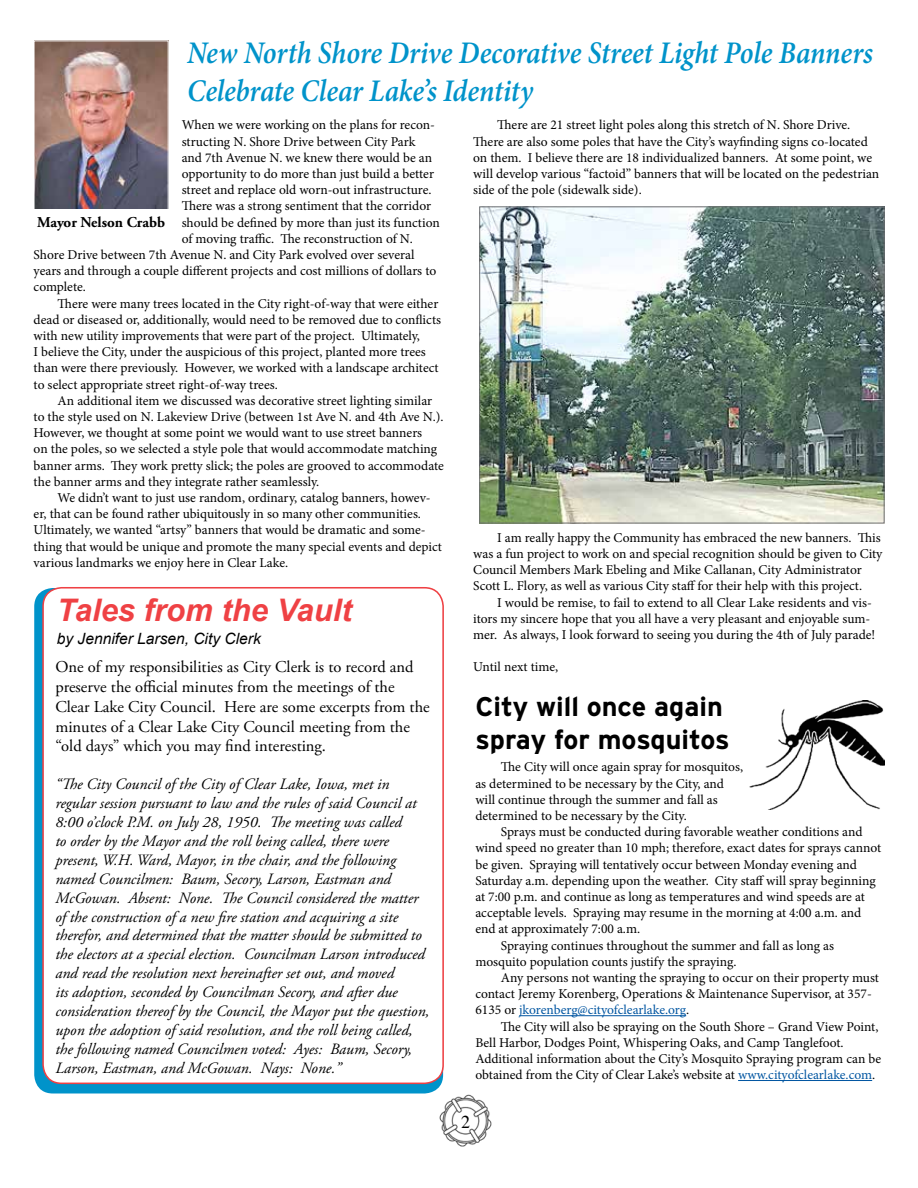
<style>
.page{position:relative;width:918px;height:1188px;background:#fff}
.page>*{position:absolute;margin:0;border:0;box-sizing:border-box;transform-origin:0 0}
.t1{font:italic 600 31.5px/37.8px "Minion Pro";letter-spacing:-.005em;color:#0093ca;scale:.9 1}
.t2{font:italic 700 31.05px "Arial";color:#ef4144}
.t3{font:700 27px/32.4px "Interstate";color:#000}
.t4{font:18px "Times";color:#000}
.t5{font:16.5px/19.8px "Adobe Garamond Pro";color:#000}
.t6{font:italic 15.75px/18.9px "Adobe Garamond Pro";color:#000}
.t7{font:italic 15.6px "Arial";color:#000}
.t8{font:700 15px "Adobe Garamond Pro";color:#000}
.t9{font:13.5px/16.2px "Minion Pro";color:#000}
.t10{font:13.5px "Minion Pro";letter-spacing:-.005em;color:#0055a1}
.s1{color:#000}
.s2{color:#0055a1}
</style>
<div class="page">
<img style="left:439px;top:1094px;width:53px;height:53px">
<div style="left:34px;top:588px;width:409px;height:506px;background:#0093ca;border-radius:19px"></div>
<div style="left:43px;top:588px;width:400px;height:495px;background:#fff;border-radius:19px"></div>
<div style="left:42px;top:587px;width:402px;height:497px;border:2px solid #ef4144;border-radius:19px"></div>
<img style="left:36px;top:42px;width:131px;height:167px">
<div style="left:34px;top:40px;width:135px;height:180px;border:1px solid #fff"></div>
<img style="left:482px;top:209px;width:400px;height:312px">
<div style="left:480px;top:207px;width:404px;height:316px;border:1px solid #6b6c6f"></div>
<hr style="left:519px;top:1015px;width:167px;height:1px;background:#0055a1">
<hr style="left:738px;top:1080px;width:134px;height:1px;background:#0055a1">
<img style="left:750px;top:700px;width:134px;height:109px">
<h1 class="t1" style="left:187px;top:34px;width:764px">New North Shore Drive Decorative Street Light Pole Banners<br>Celebrate Clear Lake’s Identity</h1>
<p class="t9" style="left:473px;top:117px;width:408px;text-indent:24px">There are 21 street light poles along this stretch of N. Shore Drive.<br>There are also some poles that have the City’s wayfinding signs co-located on them. I believe there are 18 individualized banners. At some point, we will develop various “factoid” banners that will be located on the pedestrian side of the pole (sidewalk side).</p>
<p class="t9" style="left:182px;top:117px;width:255px">When we were working on the plans for recon-</p>
<p class="t9" style="left:182px;top:133px;width:235px">structing N. Shore Drive between City Park</p>
<p class="t9" style="left:182px;top:149px;width:252px">and 7th Avenue N. we knew there would be an</p>
<p class="t9" style="left:182px;top:166px;width:254px">opportunity to do more than just build a better</p>
<p class="t9" style="left:182px;top:182px;width:251px">street and replace old worn-out infrastructure.</p>
<p class="t9" style="left:182px;top:198px;width:251px">There was a strong sentiment that the corridor</p>
<p class="t9" style="left:182px;top:214px;width:260px">should be defined by more than just its function</p>
<p class="t9" style="left:182px;top:230px;width:233px">of moving traffic. The reconstruction of N.</p>
<p class="t9" style="left:34px;top:247px;width:382px">Shore Drive between 7th Avenue N. and City Park evolved over several</p>
<p class="t9" style="left:34px;top:263px;width:404px">years and through a couple different projects and cost millions of dollars to</p>
<p class="t9" style="left:34px;top:279px;width:54px">complete.</p>
<p class="t9" style="left:58px;top:295px;width:382px">There were many trees located in the City right-of-way that were either</p>
<p class="t9" style="left:34px;top:311px;width:409px">dead or diseased or, additionally, would need to be removed due to conflicts</p>
<p class="t9" style="left:34px;top:328px;width:388px">with new utility improvements that were part of the project. Ultimately,</p>
<p class="t9" style="left:34px;top:344px;width:394px">I believe the City, under the auspicious of this project, planted more trees</p>
<p class="t9" style="left:34px;top:360px;width:407px">than were there previously. However, we worked with a landscape architect</p>
<p class="t9" style="left:34px;top:376px;width:246px">to select appropriate street right-of-way trees.</p>
<p class="t9" style="left:58px;top:392px;width:376px">An additional item we discussed was decorative street lighting similar</p>
<p class="t9" style="left:34px;top:409px;width:411px">to the style used on N. Lakeview Drive (between 1st Ave N. and 4th Ave N.).</p>
<p class="t9" style="left:34px;top:425px;width:390px">However, we thought at some point we would want to use street banners</p>
<p class="t9" style="left:34px;top:441px;width:405px">on the poles, so we selected a style pole that would accommodate matching</p>
<p class="t9" style="left:34px;top:457px;width:412px">banner arms. They work pretty slick; the poles are grooved to accommodate</p>
<p class="t9" style="left:34px;top:473px;width:287px">the banner arms and they integrate rather seamlessly.</p>
<p class="t9" style="left:58px;top:490px;width:375px">We didn’t want to just use random, ordinary, catalog banners, howev-</p>
<p class="t9" style="left:34px;top:506px;width:389px">er, that can be found rather ubiquitously in so many other communities.</p>
<p class="t9" style="left:34px;top:522px;width:394px">Ultimately, we wanted “artsy” banners that would be dramatic and some-</p>
<p class="t9" style="left:34px;top:538px;width:410px">thing that would be unique and promote the many special events and depict</p>
<p class="t9" style="left:34px;top:554px;width:256px">various landmarks we enjoy here in Clear Lake.</p>
<p class="t8" style="left:37px;top:214px;width:130px">Mayor Nelson Crabb</p>
<p class="t9" style="left:473px;top:529px;width:411px;text-indent:24px">I am really happy the Community has embraced the new banners. This was a fun project to work on and special recognition should be given to City Council Members Mark Ebeling and Mike Callanan, City Administrator Scott L. Flory, as well as various City staff for their help with this project.</p>
<p class="t9" style="left:473px;top:594px;width:404px;text-indent:24px">I would be remise, to fail to extend to all Clear Lake residents and vis&shy;itors my sincere hope that you all have a very pleasant and enjoyable sum&shy;mer. As always, I look forward to seeing you during the 4th of July parade!</p>
<p class="t9" style="left:473px;top:659px;width:86px">Until next time,</p>
<h3 class="t3" style="left:475px;top:691px;width:256px">City will once again spray for mosquitos</h3>
<p class="t9" style="left:475px;top:759px;width:269px;text-indent:26px">The City will once again spray for mosquitos, as determined to be necessary by the City, and will continue through the summer and fall as determined to be necessary by the City.</p>
<p class="t9" style="left:501px;top:824px;width:363px">Sprays must be conducted during favorable weather conditions and</p>
<p class="t9" style="left:475px;top:840px;width:407px">wind speed no greater than 10 mph; therefore, exact dates for sprays cannot</p>
<p class="t9" style="left:475px;top:856px;width:383px">be given. Spraying will tentatively occur between Monday evening and</p>
<p class="t9" style="left:475px;top:872px;width:402px">Saturday a.m. depending upon the weather. City staff will spray beginning</p>
<p class="t9" style="left:475px;top:889px;width:391px">at 7:00 p.m. and continue as long as temperatures and wind speeds are at</p>
<p class="t9" style="left:475px;top:905px;width:387px">acceptable levels. Spraying may resume in the morning at 4:00 a.m. and</p>
<p class="t9" style="left:475px;top:921px;width:166px">end at approximately 7:00 a.m.</p>
<p class="t9" style="left:501px;top:937px;width:335px">Spraying continues throughout the summer and fall as long as</p>
<p class="t9" style="left:475px;top:953px;width:263px">mosquito population counts justify the spraying.</p>
<p class="t9" style="left:501px;top:970px;width:380px">Any persons not wanting the spraying to occur on their property must</p>
<p class="t9" style="left:475px;top:986px;width:398px">contact Jeremy Korenberg, Operations &amp; Maintenance Supervisor, at 357-</p>
<p class="t10" style="left:475px;top:1001px;width:215px"><span class="s1">6135 or</span> jkorenberg@cityofclearlake.org<span class="s1">.</span></p>
<p class="t9" style="left:501px;top:1018px;width:379px">The City will also be spraying on the South Shore – Grand View Point,</p>
<p class="t9" style="left:475px;top:1034px;width:370px">Bell Harbor, Dodges Point, Whispering Oaks, and Camp Tanglefoot.</p>
<p class="t9" style="left:475px;top:1051px;width:407px">Additional information about the City’s Mosquito Spraying program can be</p>
<p class="t9" style="left:475px;top:1067px;width:401px">obtained from the City of Clear Lake’s website at <span class="s2">www.cityofclearlake.com</span>.</p>
<h2 class="t2" style="left:57px;top:589px;width:296px">Tales from the Vault</h2>
<p class="t7" style="left:57px;top:628px;width:205px">by Jennifer Larsen, City Clerk</p>
<p class="t5" style="left:55px;top:658px;width:376px">One of my responsibilities as City Clerk is to record and preserve the official minutes from the meetings of the Clear Lake City Council. Here are some excerpts from the minutes of a Clear Lake City Council meeting from the “old days” which you may find interesting.</p>
<p class="t6" style="left:55px;top:775px;width:376px">“The City Council of the City of Clear Lake, Iowa, met in regular session pursuant to law and the rules of said Council at 8:00 o’clock P.M. on July 28, 1950. The meeting was called<br>to order by the Mayor and the roll being called, there were present, W.H. Ward, Mayor, in the chair, and the following named Councilmen: Baum, Secory, Larson, Eastman and McGowan. Absent: None. The Council considered the matter of the construction of a new fire station and acquiring a site therefor, and determined that the matter should be submitted to the electors at a special election. Councilman Larson introduced and read the resolution next hereinafter set out, and moved<br>its adoption, seconded by Councilman Secory, and after due consideration thereof by the Council, the Mayor put the question, upon the adoption of said resolution, and the roll being called, the following named Councilmen voted: Ayes: Baum, Secory, Larson, Eastman, and McGowan. Nays: None.”</p>
<h3 class="t4" style="left:461px;top:1105px;width:10px">2</h3>
</div>
